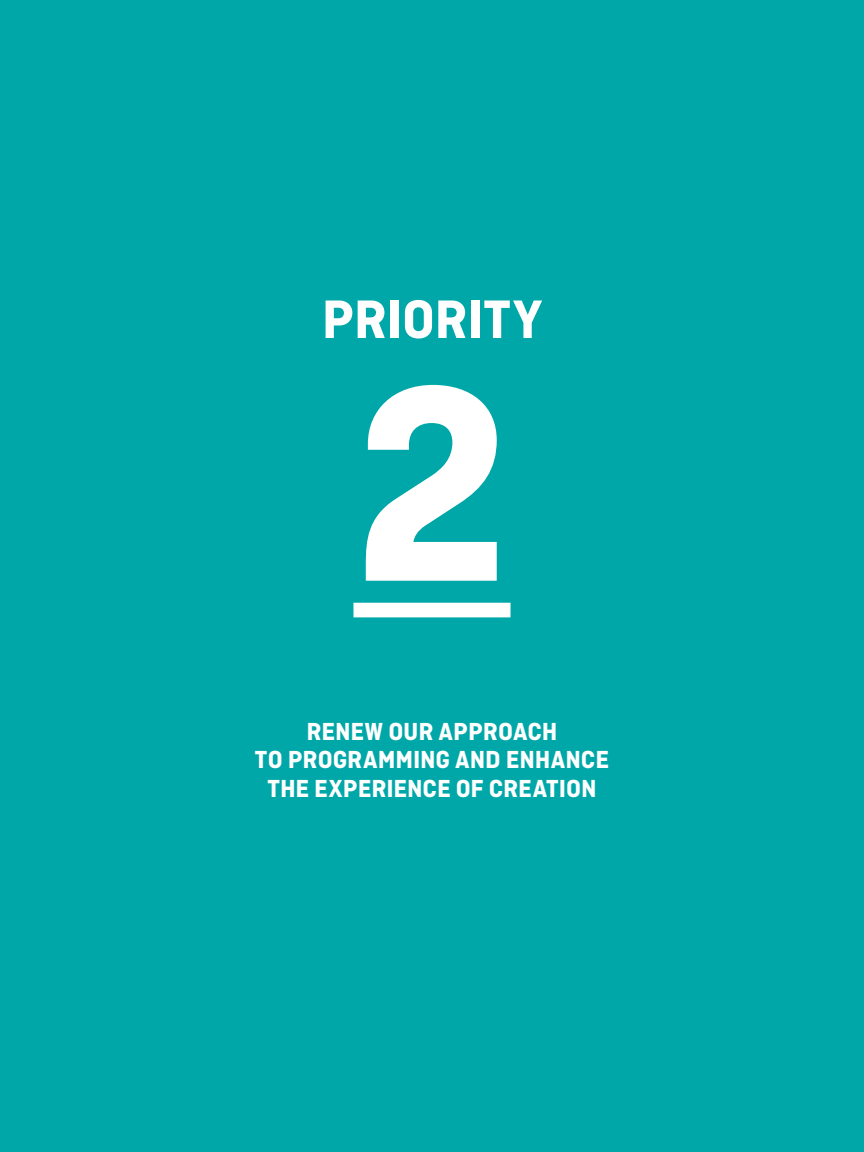
<style>
.page{position:relative;width:864px;height:1152px;background:#00a7a8}
.page>*{position:absolute;margin:0;border:0;box-sizing:border-box;transform-origin:0 0}
.t1{font:700 293.6px "Ciutadella";color:#fff}
.t2{font:700 57px "Ciutadella";letter-spacing:-.005em;color:#fff}
.t3{font:700 26px/29px "Ciutadella";letter-spacing:-.005em;color:#fff;text-align:center}
</style>
<div class="page">
<div style="left:353px;top:603px;width:158px;height:14px;background:#fff"></div>
<h2 class="t2" style="left:322px;top:286px;width:222px">PRIORITY</h2>
<h1 class="t1" style="left:353px;top:315px;width:159px">2</h1>
<p class="t3" style="left:255px;top:716px;width:356px">RENEW OUR APPROACH<br>TO PROGRAMMING AND ENHANCE<br>THE EXPERIENCE OF CREATION</p>
</div>
